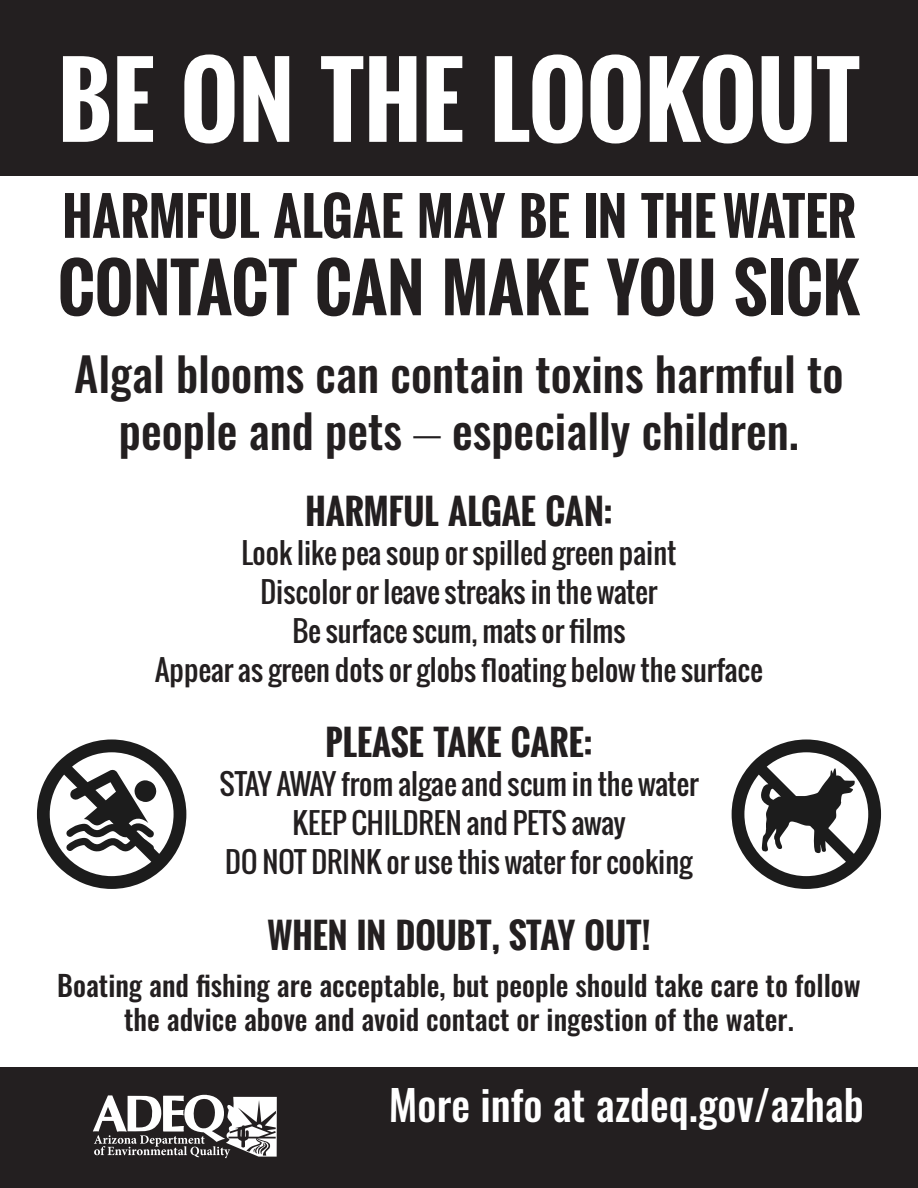
<style>
.page{position:relative;width:918px;height:1188px;background:#fff}
.page>*{position:absolute;margin:0;border:0;box-sizing:border-box;transform-origin:0 0}
.t1{font:700 97.5px "Oswald";color:#fff}
.t2{font:700 64.5px "Oswald";color:#231f20}
.t3{font:700 51px "Oswald";color:#231f20}
.t4{font:500 46.5px/57.6px "Oswald";color:#231f20;text-align:center}
.t5{font:500 42px "Oswald";color:#fff}
.t6{font:700 34.5px "Oswald";color:#231f20}
.t7{font:28.5px "Oswald";color:#231f20}
.t8{font:500 28.5px/34.2px "Oswald";color:#231f20;text-align:center}
.s1{font-family:"Shree Dev 0714";font-weight:400}
</style>
<div class="page">
<div style="left:0;top:1067px;width:918px;height:121px;background:#231f20"></div>
<div style="left:0;top:0;width:918px;height:176px;background:#231f20"></div>
<svg style="left:93px;top:1094px;width:184px;height:64px"></svg>
<svg style="left:732px;top:739px;width:149px;height:150px"></svg>
<svg style="left:37px;top:739px;width:149px;height:150px"></svg>
<p class="t1" style="left:58px;top:28px;width:804px">BE ON THE LOOKOUT</p>
<p class="t3" style="left:62px;top:178px;width:795px">HARMFUL ALGAE MAY BE IN THE WATER</p>
<p class="t2" style="left:58px;top:240px;width:804px">CONTACT CAN MAKE YOU SICK</p>
<p class="t4" style="left:74px;top:348px;width:771px">Algal blooms can contain toxins harmful to people and pets <span class="s1">–</span> especially children.</p>
<p class="t6" style="left:305px;top:485px;width:309px">HARMFUL ALGAE CAN:</p>
<p class="t7" style="left:242px;top:531px;width:436px">Look like pea soup or spilled green paint</p>
<p class="t7" style="left:261px;top:570px;width:398px">Discolor or leave streaks in the water</p>
<p class="t7" style="left:292px;top:609px;width:335px">Be surface scum, mats or films</p>
<p class="t7" style="left:155px;top:648px;width:609px">Appear as green dots or globs floating below the surface</p>
<p class="t6" style="left:326px;top:717px;width:268px">PLEASE TAKE CARE:</p>
<p class="t7" style="left:219px;top:763px;width:481px">STAY AWAY from algae and scum in the water</p>
<p class="t7" style="left:293px;top:802px;width:334px">KEEP CHILDREN and PETS away</p>
<p class="t7" style="left:225px;top:841px;width:469px">DO NOT DRINK or use this water for cooking</p>
<p class="t6" style="left:267px;top:910px;width:385px">WHEN IN DOUBT, STAY OUT!</p>
<p class="t8" style="left:57px;top:970px;width:805px">Boating and fishing are acceptable, but people should take care to follow the advice above and avoid contact or ingestion of the water.</p>
<p class="t5" style="left:389px;top:1083px;width:477px">More info at azdeq.gov/azhab</p>
</div>
